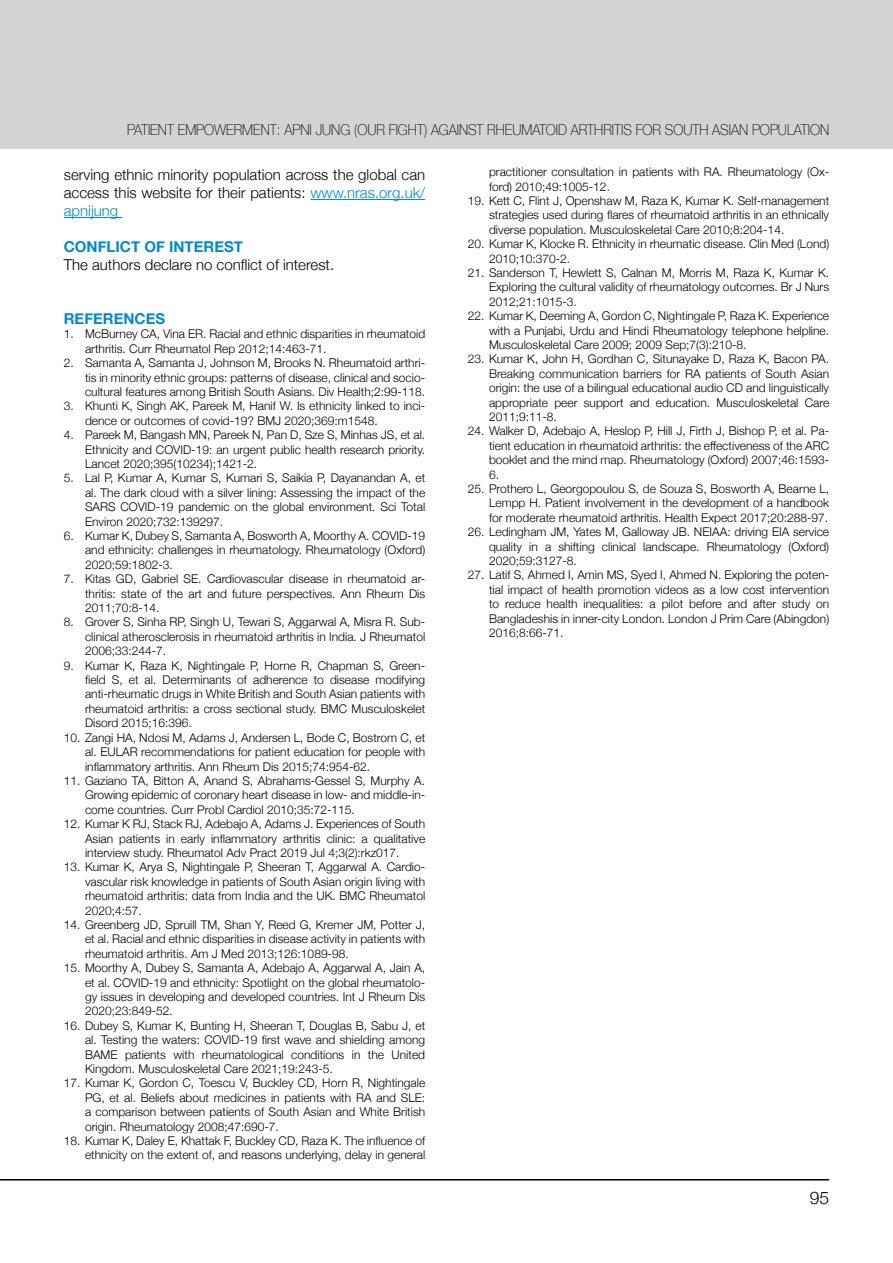
<style>
.page{position:relative;width:893px;height:1263px;background:#fff}
.page>*{position:absolute;margin:0;border:0;box-sizing:border-box;transform-origin:0 0}
.t1{font:300 17.4px "Helvetica Neue";color:#000}
.t2{font:300 15px/18px "Helvetica Neue";color:#000;text-align:justify}
.t3{font:100 15px "Helvetica Neue";color:#000;scale:.9 1}
.t4{font:700 15px "Helvetica Neue";color:#0089cf}
.t5{font:300 12px/14.4px "Helvetica Neue";color:#000;text-align:justify}
.s1{color:#0089cf}
</style>
<div class="page">
<hr style="left:0;top:1179px;width:829px;height:1px;background:#000">
<div style="left:0;top:0;width:893px;height:149px;background:#d1d3d4"></div>
<hr style="left:310px;top:199px;width:115px;height:1px;background:#0089cf">
<hr style="left:64px;top:217px;width:58px;height:1px;background:#0089cf">
<p class="t3" style="left:127px;top:119px;width:782px">PATIENT EMPOWERMENT: APNI JUNG (OUR FIGHT) AGAINST RHEUMATOID ARTHRITIS FOR SOUTH ASIAN POPULATION</p>
<p class="t3" style="left:799px;top:119px;width:36px">TITLE</p>
<p class="t2" style="left:64px;top:165px;width:363px">serving ethnic minority population across the global can access this website for their patients: <span class="s1">www.nras.org.uk/ apnijung</span></p>
<p class="t4" style="left:64px;top:235px;width:181px">CONFLICT OF INTEREST</p>
<p class="t2" style="left:64px;top:255px;width:272px">The authors declare no conflict of interest.</p>
<p class="t4" style="left:64px;top:307px;width:103px">REFERENCES</p>
<p class="t5" style="left:85px;top:326px;width:342px;text-indent:-21px">1. McBurney CA, Vina ER. Racial and ethnic disparities in rheumatoid arthritis. Curr Rheumatol Rep 2012;14:463-71.</p>
<p class="t5" style="left:85px;top:355px;width:342px;text-indent:-21px">2. Samanta A, Samanta J, Johnson M, Brooks N. Rheumatoid arthri&shy;tis in minority ethnic groups: patterns of disease, clinical and socio&shy;cultural features among British South Asians. Div Health;2:99-118.</p>
<p class="t5" style="left:85px;top:398px;width:342px;text-indent:-21px">3. Khunti K, Singh AK, Pareek M, Hanif W. Is ethnicity linked to inci&shy;dence or outcomes of covid-19? BMJ 2020;369:m1548.</p>
<p class="t5" style="left:85px;top:427px;width:342px;text-indent:-21px">4. Pareek M, Bangash MN, Pareek N, Pan D, Sze S, Minhas JS, et al.<br>Ethnicity and COVID-19: an urgent public health research priority.<br>Lancet 2020;395(10234);1421-2.</p>
<p class="t5" style="left:85px;top:470px;width:342px;text-indent:-21px">5. Lal P, Kumar A, Kumar S, Kumari S, Saikia P, Dayanandan A, et al. The dark cloud with a silver lining: Assessing the impact of the SARS COVID-19 pandemic on the global environment. Sci Total Environ 2020;732:139297.</p>
<p class="t5" style="left:85px;top:528px;width:342px;text-indent:-21px">6. Kumar K, Dubey S, Samanta A, Bosworth A, Moorthy A. COVID-19 and ethnicity: challenges in rheumatology. Rheumatology (Oxford)<br>2020;59:1802-3.</p>
<p class="t5" style="left:85px;top:571px;width:342px;text-indent:-21px">7. Kitas GD, Gabriel SE. Cardiovascular disease in rheumatoid ar&shy;thritis: state of the art and future perspectives. Ann Rheum Dis 2011;70:8-14.</p>
<p class="t5" style="left:85px;top:614px;width:342px;text-indent:-21px">8. Grover S, Sinha RP, Singh U, Tewari S, Aggarwal A, Misra R. Sub&shy;clinical atherosclerosis in rheumatoid arthritis in India. J Rheumatol 2006;33:244-7.</p>
<p class="t5" style="left:85px;top:657px;width:342px;text-indent:-21px">9. Kumar K, Raza K, Nightingale P, Horne R, Chapman S, Green&shy;field S, et al. Determinants of adherence to disease modifying anti-rheumatic drugs in White British and South Asian patients with rheumatoid arthritis: a cross sectional study. BMC Musculoskelet Disord 2015;16:396.</p>
<p class="t5" style="left:85px;top:729px;width:342px;text-indent:-21px">10. Zangi HA, Ndosi M, Adams J, Andersen L, Bode C, Bostrom C, et al. EULAR recommendations for patient education for people with inflammatory arthritis. Ann Rheum Dis 2015;74:954-62.</p>
<p class="t5" style="left:85px;top:772px;width:342px;text-indent:-21px">11. Gaziano TA, Bitton A, Anand S, Abrahams-Gessel S, Murphy A.<br>Growing epidemic of coronary heart disease in low- and middle-in&shy;come countries. Curr Probl Cardiol 2010;35:72-115.</p>
<p class="t5" style="left:85px;top:816px;width:342px;text-indent:-21px">12. Kumar K RJ, Stack RJ, Adebajo A, Adams J. Experiences of South Asian patients in early inflammatory arthritis clinic: a qualitative interview study. Rheumatol Adv Pract 2019 Jul 4;3(2):rkz017.</p>
<p class="t5" style="left:85px;top:859px;width:342px;text-indent:-21px">13. Kumar K, Arya S, Nightingale P, Sheeran T, Aggarwal A. Cardio&shy;vascular risk knowledge in patients of South Asian origin living with rheumatoid arthritis: data from India and the UK. BMC Rheumatol 2020;4:57.</p>
<p class="t5" style="left:85px;top:916px;width:342px;text-indent:-21px">14. Greenberg JD, Spruill TM, Shan Y, Reed G, Kremer JM, Potter J, et al. Racial and ethnic disparities in disease activity in patients with rheumatoid arthritis. Am J Med 2013;126:1089-98.</p>
<p class="t5" style="left:85px;top:960px;width:342px;text-indent:-21px">15. Moorthy A, Dubey S, Samanta A, Adebajo A, Aggarwal A, Jain A, et al. COVID-19 and ethnicity: Spotlight on the global rheumatolo&shy;gy issues in developing and developed countries. Int J Rheum Dis 2020;23:849-52.</p>
<p class="t5" style="left:85px;top:1017px;width:342px;text-indent:-21px">16. Dubey S, Kumar K, Bunting H, Sheeran T, Douglas B, Sabu J, et al. Testing the waters: COVID-19 first wave and shielding among BAME patients with rheumatological conditions in the United Kingdom. Musculoskeletal Care 2021;19:243-5.</p>
<p class="t5" style="left:85px;top:1075px;width:342px;text-indent:-21px">17. Kumar K, Gordon C, Toescu V, Buckley CD, Horn R, Nightingale PG, et al. Beliefs about medicines in patients with RA and SLE: a comparison between patients of South Asian and White British origin. Rheumatology 2008;47:690-7.</p>
<p class="t5" style="left:64px;top:1132px;width:363px;text-align:right">18. Kumar K, Daley E, Khattak F, Buckley CD, Raza K. The influence of ethnicity on the extent of, and reasons underlying, delay in general</p>
<p class="t5" style="left:489px;top:164px;width:342px">practitioner consultation in patients with RA. Rheumatology (Ox&shy;ford) 2010;49:1005-12.</p>
<p class="t5" style="left:489px;top:193px;width:342px;text-indent:-21px">19. Kett C, Flint J, Openshaw M, Raza K, Kumar K. Self-management strategies used during flares of rheumatoid arthritis in an ethnically diverse population. Musculoskeletal Care 2010;8:204-14.</p>
<p class="t5" style="left:489px;top:236px;width:342px;text-indent:-21px">20. Kumar K, Klocke R. Ethnicity in rheumatic disease. Clin Med (Lond)<br>2010;10:370-2.</p>
<p class="t5" style="left:489px;top:265px;width:342px;text-indent:-21px">21. Sanderson T, Hewlett S, Calnan M, Morris M, Raza K, Kumar K.<br>Exploring the cultural validity of rheumatology outcomes. Br J Nurs 2012;21:1015-3.</p>
<p class="t5" style="left:489px;top:308px;width:342px;text-indent:-21px">22. Kumar K, Deeming A, Gordon C, Nightingale P, Raza K. Experience with a Punjabi, Urdu and Hindi Rheumatology telephone helpline.<br>Musculoskeletal Care 2009; 2009 Sep;7(3):210-8.</p>
<p class="t5" style="left:489px;top:351px;width:342px;text-indent:-21px">23. Kumar K, John H, Gordhan C, Situnayake D, Raza K, Bacon PA.<br>Breaking communication barriers for RA patients of South Asian origin: the use of a bilingual educational audio CD and linguistically appropriate peer support and education. Musculoskeletal Care 2011;9:11-8.</p>
<p class="t5" style="left:489px;top:423px;width:342px;text-indent:-21px">24. Walker D, Adebajo A, Heslop P, Hill J, Firth J, Bishop P, et al. Pa&shy;tient education in rheumatoid arthritis: the effectiveness of the ARC booklet and the mind map. Rheumatology (Oxford) 2007;46:1593- 6.</p>
<p class="t5" style="left:489px;top:481px;width:342px;text-indent:-21px">25. Prothero L, Georgopoulou S, de Souza S, Bosworth A, Bearne L, Lempp H. Patient involvement in the development of a handbook for moderate rheumatoid arthritis. Health Expect 2017;20:288-97.</p>
<p class="t5" style="left:489px;top:524px;width:342px;text-indent:-21px">26. Ledingham JM, Yates M, Galloway JB. NEIAA: driving EIA service quality in a shifting clinical landscape. Rheumatology (Oxford)<br>2020;59:3127-8.</p>
<p class="t5" style="left:489px;top:567px;width:342px;text-indent:-21px">27. Latif S, Ahmed I, Amin MS, Syed I, Ahmed N. Exploring the poten&shy;tial impact of health promotion videos as a low cost intervention to reduce health inequalities: a pilot before and after study on Bangladeshis in inner-city London. London J Prim Care (Abingdon)<br>2016;8:66-71.</p>
<h1 class="t1" style="left:810px;top:1184px;width:21px">95</h1>
</div>
